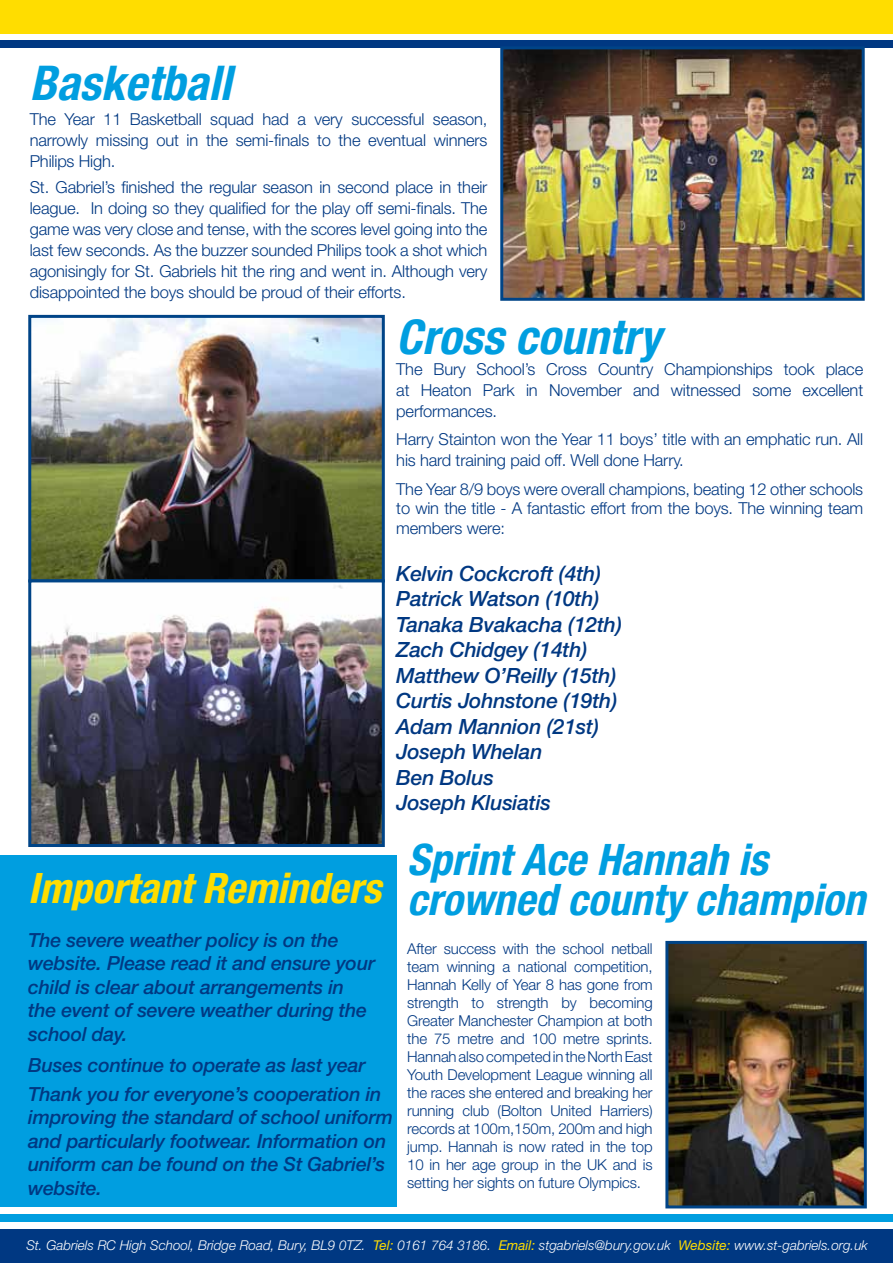
<style>
.page{position:relative;width:893px;height:1263px;background:#fff}
.page>*{position:absolute;margin:0;border:0;box-sizing:border-box;transform-origin:0 0}
.t1{font:italic 700 condensed 48px "Helvetica Neue LT";color:#009ee0}
.t2{font:italic 700 condensed 43.5px/40.5px "Helvetica Neue LT";color:#009ee0}
.t3{font:italic 700 condensed 42px "Helvetica Neue LT";color:#fd0}
.t4{font:italic 500 21px/25.5px "Helvetica Neue LT";letter-spacing:-.01em;color:#003882}
.t5{font:italic 500 19.5px/23.4px "Helvetica Neue LT";letter-spacing:-.01em;color:#003882}
.t6{font:300 16.5px/21px "Helvetica Neue LT";letter-spacing:-.01em;color:#003882;text-align:justify}
.t7{font:300 15px/18px "Helvetica Neue LT";letter-spacing:-.01em;color:#003882;text-align:justify}
.t8{font:italic 300 13.5px "Helvetica Neue LT";color:#fff}
.s1{font-weight:400;color:#fd0}
</style>
<div class="page">
<div style="left:0;top:0;width:893px;height:34px;background:#fd0"></div>
<div style="left:0;top:40px;width:893px;height:8px;background:#003882"></div>
<div style="left:0;top:1229px;width:893px;height:34px;background:#003882"></div>
<div style="left:0;top:1214px;width:893px;height:8px;background:#009ee0"></div>
<div style="left:0;top:855px;width:396px;height:352px;background:#009ee0"></div>
<img style="left:504px;top:50px;width:357px;height:247px">
<div style="left:500px;top:46px;width:365px;height:255px;border:3px solid #004487"></div>
<img style="left:32px;top:319px;width:349px;height:524px">
<div style="left:28px;top:315px;width:357px;height:267px;border:3px solid #004487"></div>
<div style="left:28px;top:579px;width:357px;height:268px;border:3px solid #004487"></div>
<img style="left:669px;top:945px;width:194px;height:259px">
<div style="left:665px;top:941px;width:202px;height:267px;border:3px solid #004487"></div>
<h1 class="t1" style="left:30px;top:54px;width:203px">Basketball</h1>
<p class="t6" style="left:30px;top:109px;width:459px">The Year 11 Basketball squad had a very successful season, narrowly missing out in the semi-finals to the eventual winners Philips High.</p>
<p class="t6" style="left:30px;top:176px;width:459px">St. Gabriel’s finished the regular season in second place in their league. In doing so they qualified for the play off semi-finals. The game was very close and tense, with the scores level going into the last few seconds. As the buzzer sounded Philips took a shot which agonisingly for St. Gabriels hit the ring and went in. Although very disappointed the boys should be proud of their efforts.</p>
<h1 class="t1" style="left:396px;top:307px;width:266px">Cross country</h1>
<p class="t6" style="left:396px;top:358px;width:468px">The Bury School’s Cross Country Championships took place at Heaton Park in November and witnessed some excellent performances.</p>
<p class="t6" style="left:396px;top:428px;width:468px">Harry Stainton won the Year 11 boys’ title with an emphatic run. All his hard training paid off. Well done Harry.</p>
<p class="t6" style="left:396px;top:478px;width:468px;line-height:19.8px">The Year 8/9 boys were overall champions, beating 12 other schools to win the title - A fantastic effort from the boys. The winning team members were:</p>
<p class="t4" style="left:396px;top:560px;width:227px">Kelvin Cockcroft (4th)<br>Patrick Watson (10th)<br>Tanaka Bvakacha (12th)<br>Zach Chidgey (14th)<br>Matthew O’Reilly (15th)<br>Curtis Johnstone (19th)<br>Adam Mannion (21st)<br>Joseph Whelan<br>Ben Bolus<br>Joseph Klusiatis</p>
<h2 class="t2" style="left:407px;top:838px;width:459px">Sprint Ace Hannah is crowned county champion</h2>
<p class="t7" style="left:407px;top:939px;width:247px">After success with the school netball team winning a national competition, Hannah Kelly of Year 8 has gone from strength to strength by becoming Greater Manchester Champion at both the 75 metre and 100 metre sprints.<br>Hannah also competed in the North East Youth Development League winning all the races she entered and breaking her running club (Bolton United Harriers) records at 100m,150m, 200m and high jump. Hannah is now rated in the top 10 in her age group in the UK and is setting her sights on future Olympics.</p>
<h3 class="t3" style="left:28px;top:862px;width:354px">Important Reminders</h3>
<p class="t5" style="left:28px;top:928px;width:348px">The severe weather policy is on the website. Please read it and ensure your child is clear about arrangements in the event of severe weather during the school day.</p>
<p class="t5" style="left:28px;top:1050px;width:355px;line-height:29.4px">Buses continue to operate as last year<br>Thank you for everyone’s cooperation in</p>
<p class="t5" style="left:28px;top:1105px;width:366px">improving the standard of school uniform and particularly footwear. Information on uniform can be found on the St Gabriel’s website.</p>
<p class="t8" style="left:26px;top:1237px;width:843px">St. Gabriels RC High School, Bridge Road, Bury, BL9 0TZ. <span class="s1">Tel:</span> 0161 764 3186. <span class="s1">Email:</span> stgabriels@bury.gov.uk <span class="s1">Website:</span> www.st-gabriels.org.uk</p>
</div>
